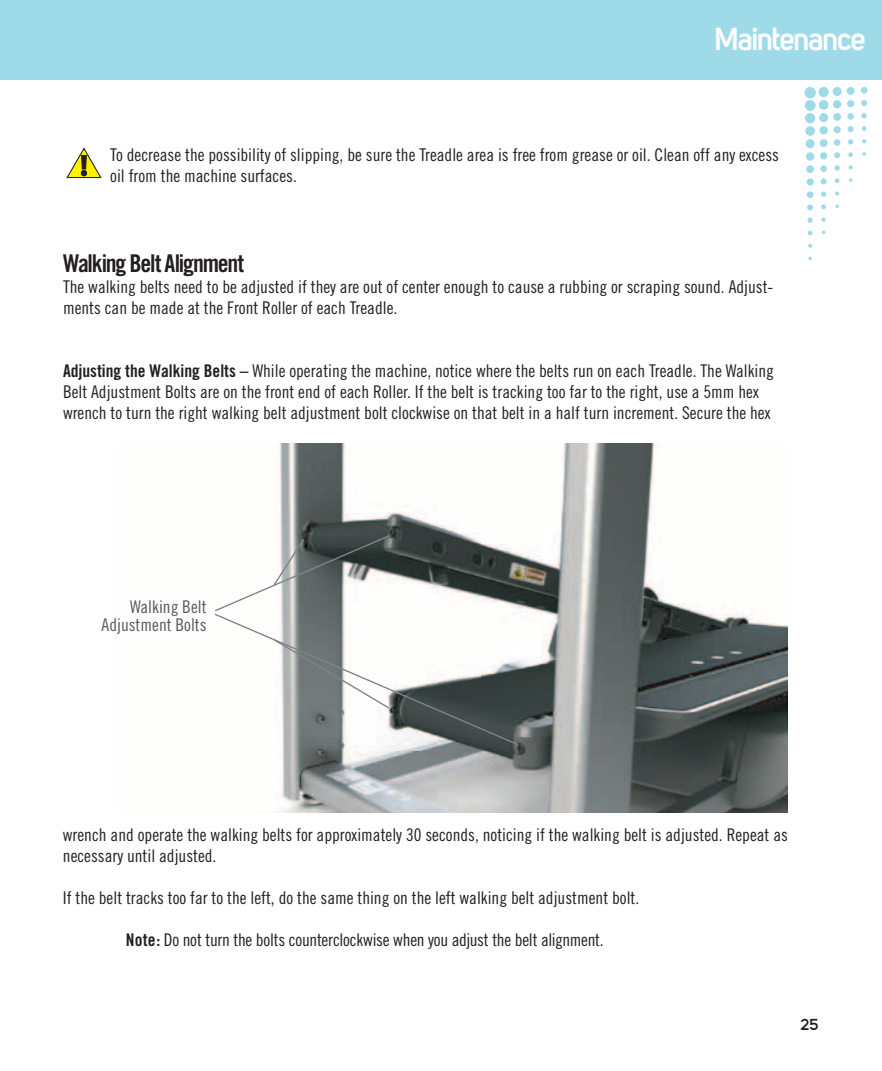
<style>
.page{position:relative;width:882px;height:1071px;background:#fff}
.page>*{position:absolute;margin:0;border:0;box-sizing:border-box;transform-origin:0 0}
.t1{font:700 31.5px "Uni Sans Semi";letter-spacing:-.055em;color:#fff}
.t2{font:24.5px "Trade Gothic Bold Cond Twenty";letter-spacing:-.05em;color:#231f20}
.t3{font:17.5px/21px "Trade Gothic Cond Eighteen";color:#231f20}
.t4{font:17.5px/17.5px "Trade Gothic Cond Eighteen";color:#57585a;text-align:right}
.t5{font:700 15.75px "Uni Sans Semi";color:#231f20}
.s1{font-family:"Trade Gothic Bold Cond Twenty"}
</style>
<div class="page">
<div style="left:804px;top:87px;width:12px;height:11px;background:#9edae7;border-radius:50%"></div>
<div style="left:805px;top:100px;width:11px;height:11px;background:#9edae7;border-radius:50%"></div>
<div style="left:805px;top:113px;width:10px;height:10px;background:#9edae7;border-radius:50%"></div>
<div style="left:805px;top:126px;width:10px;height:10px;background:#9edae7;border-radius:50%"></div>
<div style="left:806px;top:139px;width:9px;height:9px;background:#9edae7;border-radius:50%"></div>
<div style="left:806px;top:152px;width:8px;height:9px;background:#9edae7;border-radius:50%"></div>
<div style="left:806px;top:165px;width:8px;height:8px;background:#9edae7;border-radius:50%"></div>
<div style="left:807px;top:178px;width:7px;height:8px;background:#9edae7;border-radius:50%"></div>
<div style="left:807px;top:191px;width:6px;height:7px;background:#9edae7;border-radius:50%"></div>
<svg style="left:807px;top:204px;width:6px;height:6px"></svg>
<svg style="left:807px;top:218px;width:6px;height:5px"></svg>
<svg style="left:808px;top:231px;width:5px;height:4px"></svg>
<svg style="left:808px;top:244px;width:4px;height:4px"></svg>
<svg style="left:808px;top:257px;width:4px;height:3px"></svg>
<div style="left:819px;top:87px;width:10px;height:10px;background:#9edae7;border-radius:50%"></div>
<div style="left:819px;top:100px;width:9px;height:10px;background:#9edae7;border-radius:50%"></div>
<div style="left:819px;top:113px;width:9px;height:9px;background:#9edae7;border-radius:50%"></div>
<div style="left:819px;top:126px;width:9px;height:9px;background:#9edae7;border-radius:50%"></div>
<div style="left:820px;top:139px;width:8px;height:8px;background:#9edae7;border-radius:50%"></div>
<div style="left:820px;top:152px;width:7px;height:7px;background:#9edae7;border-radius:50%"></div>
<div style="left:820px;top:165px;width:7px;height:7px;background:#9edae7;border-radius:50%"></div>
<svg style="left:821px;top:178px;width:6px;height:6px"></svg>
<svg style="left:821px;top:191px;width:5px;height:6px"></svg>
<svg style="left:821px;top:204px;width:5px;height:5px"></svg>
<svg style="left:822px;top:218px;width:4px;height:4px"></svg>
<div style="left:833px;top:87px;width:9px;height:9px;background:#9edae7;border-radius:50%"></div>
<div style="left:833px;top:100px;width:8px;height:8px;background:#9edae7;border-radius:50%"></div>
<div style="left:833px;top:113px;width:8px;height:8px;background:#9edae7;border-radius:50%"></div>
<div style="left:834px;top:126px;width:7px;height:7px;background:#9edae7;border-radius:50%"></div>
<div style="left:834px;top:139px;width:6px;height:7px;background:#9edae7;border-radius:50%"></div>
<svg style="left:834px;top:152px;width:6px;height:6px"></svg>
<svg style="left:834px;top:165px;width:6px;height:6px"></svg>
<svg style="left:835px;top:178px;width:5px;height:5px"></svg>
<svg style="left:835px;top:191px;width:4px;height:5px"></svg>
<svg style="left:835px;top:204px;width:4px;height:4px"></svg>
<div style="left:847px;top:87px;width:8px;height:8px;background:#9edae7;border-radius:50%"></div>
<div style="left:847px;top:100px;width:7px;height:7px;background:#9edae7;border-radius:50%"></div>
<div style="left:847px;top:113px;width:7px;height:7px;background:#9edae7;border-radius:50%"></div>
<svg style="left:848px;top:126px;width:6px;height:6px"></svg>
<svg style="left:848px;top:139px;width:5px;height:6px"></svg>
<svg style="left:848px;top:152px;width:5px;height:5px"></svg>
<svg style="left:849px;top:165px;width:4px;height:4px"></svg>
<svg style="left:849px;top:178px;width:3px;height:4px"></svg>
<div style="left:861px;top:87px;width:6px;height:7px;background:#9edae7;border-radius:50%"></div>
<svg style="left:861px;top:100px;width:6px;height:6px"></svg>
<svg style="left:861px;top:113px;width:6px;height:5px"></svg>
<svg style="left:862px;top:126px;width:5px;height:5px"></svg>
<svg style="left:862px;top:139px;width:4px;height:4px"></svg>
<svg style="left:862px;top:152px;width:4px;height:4px"></svg>
<div style="left:0;top:0;width:882px;height:79px;background:#9edae7"></div>
<svg style="left:66px;top:147px;width:36px;height:32px"></svg>
<img style="left:214px;top:444px;width:574px;height:369px">
<svg style="left:215px;top:535px;width:174px;height:76px"></svg>
<svg style="left:215px;top:614px;width:303px;height:131px"></svg>
<svg style="left:274px;top:639px;width:115px;height:70px"></svg>
<h1 class="t1" style="left:715px;top:20px;width:153px">Maintenance</h1>
<p class="t3" style="left:110px;top:144px;width:670px">To decrease the possibility of slipping, be sure the Treadle area is free from grease or oil. Clean off any excess oil from the machine surfaces.</p>
<h2 class="t2" style="left:63px;top:248px;width:183px">Walking Belt Alignment</h2>
<p class="t3" style="left:63px;top:276px;width:712px">The walking belts need to be adjusted if they are out of center enough to cause a rubbing or scraping sound. Adjust&shy;ments can be made at the Front Roller of each Treadle.</p>
<p class="t3" style="left:63px;top:360px;width:713px"><span class="s1">Adjusting the Walking Belts –</span> While operating the machine, notice where the belts run on each Treadle. The Walking<br>Belt Adjustment Bolts are on the front end of each Roller. If the belt is tracking too far to the right, use a 5mm hex wrench to turn the right walking belt adjustment bolt clockwise on that belt in a half turn increment. Secure the hex</p>
<p class="t4" style="left:102px;top:598px;width:106px">Walking Belt<br>Adjustment Bolts</p>
<p class="t3" style="left:63px;top:824px;width:727px">wrench and operate the walking belts for approximately 30 seconds, noticing if the walking belt is adjusted. Repeat as necessary until adjusted.</p>
<p class="t3" style="left:63px;top:887px;width:578px">If the belt tracks too far to the left, do the same thing on the left walking belt adjustment bolt.</p>
<p class="t3" style="left:126px;top:929px;width:479px"><span class="s1">Note:</span> Do not turn the bolts counterclockwise when you adjust the belt alignment.</p>
<p class="t5" style="left:801px;top:1015px;width:20px">25</p>
</div>
